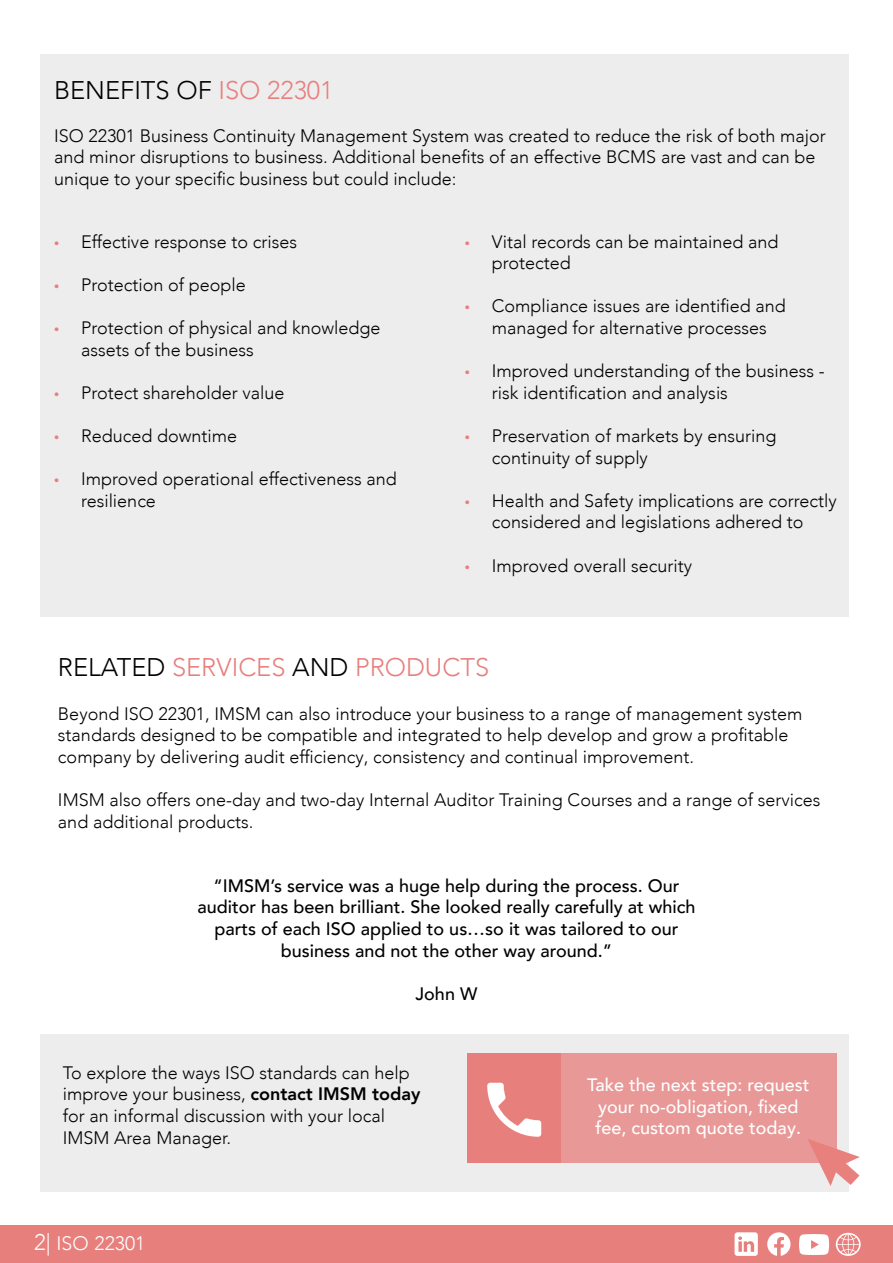
<style>
.page{position:relative;width:893px;height:1263px;background:#fff}
.page>*{position:absolute;margin:0;border:0;box-sizing:border-box;transform-origin:0 0}
.t1{font:300 25.5px "Avenir LT Com";color:#e7807d}
.t2{font:300 25.5px "Avenir LT Com";color:#000}
.t3{font:300 19.5px "Avenir LT Com";color:#fff}
.t4{font:300 18px/21.6px "Avenir LT Com";color:#000}
.t5{font:500 18px/21.6px "Avenir LT Com";color:#000;text-align:center}
.t6{font:500 18px/21.6px "Avenir LT Com";color:#fff;text-align:center}
.s1{color:#e7807d}
.s2{font-family:"Myriad Pro";font-weight:400;color:#e7807d}
.s3{color:#000}
.s4{font-weight:800}
.s5{font-size:22.5px}
</style>
<div class="page">
<div style="left:40px;top:54px;width:809px;height:563px;background:#ededed"></div>
<div style="left:0;top:1225px;width:893px;height:38px;background:#e7807d"></div>
<div style="left:40px;top:1034px;width:809px;height:157px;background:#ededed"></div>
<div style="left:467px;top:1053px;width:370px;height:109px;background:#e89896"></div>
<div style="left:467px;top:1053px;width:94px;height:109px;background:#e7807d"></div>
<svg style="left:487px;top:1083px;width:54px;height:54px"></svg>
<svg style="left:807px;top:1139px;width:53px;height:47px"></svg>
<svg style="left:799px;top:1234px;width:30px;height:21px"></svg>
<svg style="left:836px;top:1233px;width:25px;height:23px"></svg>
<svg style="left:767px;top:1232px;width:23px;height:24px"></svg>
<svg style="left:735px;top:1232px;width:23px;height:24px"></svg>
<h1 class="t2" style="left:54px;top:79px;width:281px">BENEFITS OF <span class="s1">ISO 22301</span></h1>
<p class="t4" style="left:54px;top:126px;width:773px">ISO 22301 Business Continuity Management System was created to reduce the risk of both major and minor disruptions to business. Additional benefits of an effective BCMS are vast and can be unique to your specific business but could include:</p>
<p class="t4" style="left:54px;top:232px;width:245px"><span class="s2">•</span> Effective response to crises</p>
<p class="t4" style="left:54px;top:275px;width:193px"><span class="s2">•</span> Protection of people</p>
<p class="t4" style="left:81px;top:318px;width:301px;text-indent:-27px"><span class="s2">•</span> Protection of physical and knowledge assets of the business</p>
<p class="t4" style="left:54px;top:383px;width:232px"><span class="s2">•</span> Protect shareholder value</p>
<p class="t4" style="left:54px;top:426px;width:185px"><span class="s2">•</span> Reduced downtime</p>
<p class="t4" style="left:81px;top:470px;width:317px;text-indent:-27px"><span class="s2">•</span> Improved operational effectiveness and resilience</p>
<p class="t4" style="left:492px;top:232px;width:288px;text-indent:-27px"><span class="s2">•</span> Vital records can be maintained and protected</p>
<p class="t4" style="left:465px;top:295px;width:322px;text-align:center"><span class="s2">•</span> Compliance issues are identified and managed for alternative processes</p>
<p class="t4" style="left:492px;top:362px;width:334px;text-indent:-27px"><span class="s2">•</span> Improved understanding of the business - risk identification and analysis</p>
<p class="t4" style="left:492px;top:426px;width:286px;text-indent:-27px"><span class="s2">•</span> Preservation of markets by ensuring continuity of supply</p>
<p class="t4" style="left:465px;top:491px;width:373px;text-align:center"><span class="s2">•</span> Health and Safety implications are correctly considered and legislations adhered to</p>
<p class="t4" style="left:465px;top:556px;width:229px"><span class="s2">•</span> Improved overall security</p>
<h1 class="t1" style="left:58px;top:657px;width:433px"><span class="s3">RELATED</span> SERVICES <span class="s3">AND</span> PRODUCTS</h1>
<p class="t4" style="left:58px;top:704px;width:746px">Beyond ISO 22301, IMSM can also introduce your business to a range of management system standards designed to be compatible and integrated to help develop and grow a profitable company by delivering audit efficiency, consistency and continual improvement.</p>
<p class="t4" style="left:58px;top:789px;width:764px">IMSM also offers one-day and two-day Internal Auditor Training Courses and a range of services and additional products.</p>
<p class="t5" style="left:197px;top:876px;width:500px">“IMSM’s service was a huge help during the process. Our auditor has been brilliant. She looked really carefully at which parts of each ISO applied to us…so it was tailored to our business and not the other way around.”</p>
<p class="t5" style="left:416px;top:984px;width:63px">John W</p>
<p class="t4" style="left:63px;top:1063px;width:359px">To explore the ways ISO standards can help improve your business, <span class="s4">contact IMSM today </span>for an informal discussion with your local IMSM Area Manager.</p>
<p class="t3" style="left:34px;top:1235px;width:113px"><span class="s5">2|</span> ISO 22301</p>
<p class="t6" style="left:587px;top:1076px;width:224px">Take the next step: request your no-obligation, fixed fee, custom quote today.</p>
</div>
